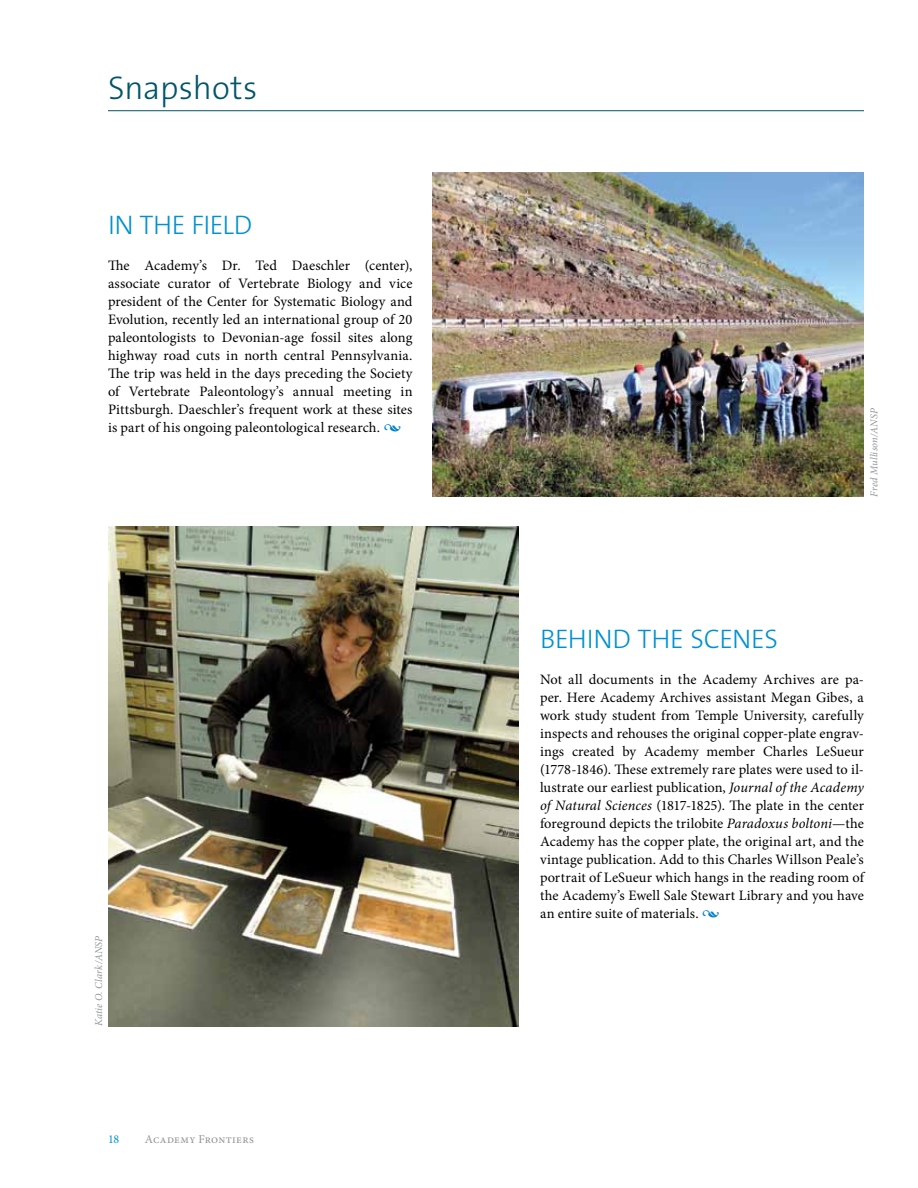
<style>
.page{position:relative;width:918px;height:1188px;background:#fff}
.page>*{position:absolute;margin:0;border:0;box-sizing:border-box;transform-origin:0 0}
.t1{font:300 33px "The Sans";color:#005568}
.t2{font:27px "The Sans Light Caps";letter-spacing:-.015em;color:#0091cf}
.t3{font:14.4px/18px "Minion Pro";letter-spacing:-.005em;color:#000;text-align:justify}
.t4{font:12px "Minion Pro";letter-spacing:.025em;color:#939598}
.t5{font:12px "Minion Pro";color:#0091cf}
.t6{font:italic 10.5px "Minion Pro";letter-spacing:.015em;color:#939598}
.s1{font-size:16.5px;color:#0081c6}
.s2{font-style:italic}
</style>
<div class="page">
<hr style="left:108px;top:110px;width:756px;height:1px;background:#005568">
<img style="left:108px;top:526px;width:410px;height:500px">
<img style="left:432px;top:173px;width:432px;height:324px">
<h1 class="t1" style="left:108px;top:61px;width:151px">Snapshots</h1>
<h2 class="t2" style="left:108px;top:203px;width:146px">I N THE FIELD</h2>
<p class="t3" style="left:108px;top:256px;width:306px">The Academy’s Dr. Ted Daeschler (center), associate curator of Vertebrate Biology and vice president of the Center for Systematic Biology and Evolution, recently led an international group of 20 paleontologists to Devonian-age fossil sites along highway road cuts in north central Pennsylvania.<br>The trip was held in the days preceding the Society of Vertebrate Paleontology’s annual meeting in Pittsburgh. Daeschler’s frequent work at these sites is part of his ongoing paleontological research. <span class="s1">•</span></p>
<p class="t6" style="left:92px;top:1026px;width:92px;rotate:-90deg">Katie O. Clark/ANSP</p>
<p class="t5" style="left:108px;top:1131px;width:13px">18</p>
<p class="t4" style="left:145px;top:1131px;width:110px">Academy Frontiers</p>
<p class="t6" style="left:867px;top:497px;width:90px;rotate:-90deg">Fred Mullison/ANSP</p>
<h2 class="t2" style="left:540px;top:617px;width:237px">BEHIND THE SCENES</h2>
<p class="t3" style="left:540px;top:670px;width:327px">Not all documents in the Academy Archives are pa&shy;per. Here Academy Archives assistant Megan Gibes, a work study student from Temple University, carefully inspects and rehouses the original copper-plate engrav&shy;ings created by Academy member Charles LeSueur (1778-1846). These extremely rare plates were used to il&shy;lustrate our earliest publication, <span class="s2">Journal of the Academy of Natural Sciences</span> (1817-1825). The plate in the center foreground depicts the trilobite <span class="s2">Paradoxus boltoni</span>—the Academy has the copper plate, the original art, and the vintage publication. Add to this Charles Willson Peale’s portrait of LeSueur which hangs in the reading room of the Academy’s Ewell Sale Stewart Library and you have an entire suite of materials. <span class="s1">•</span></p>
</div>
